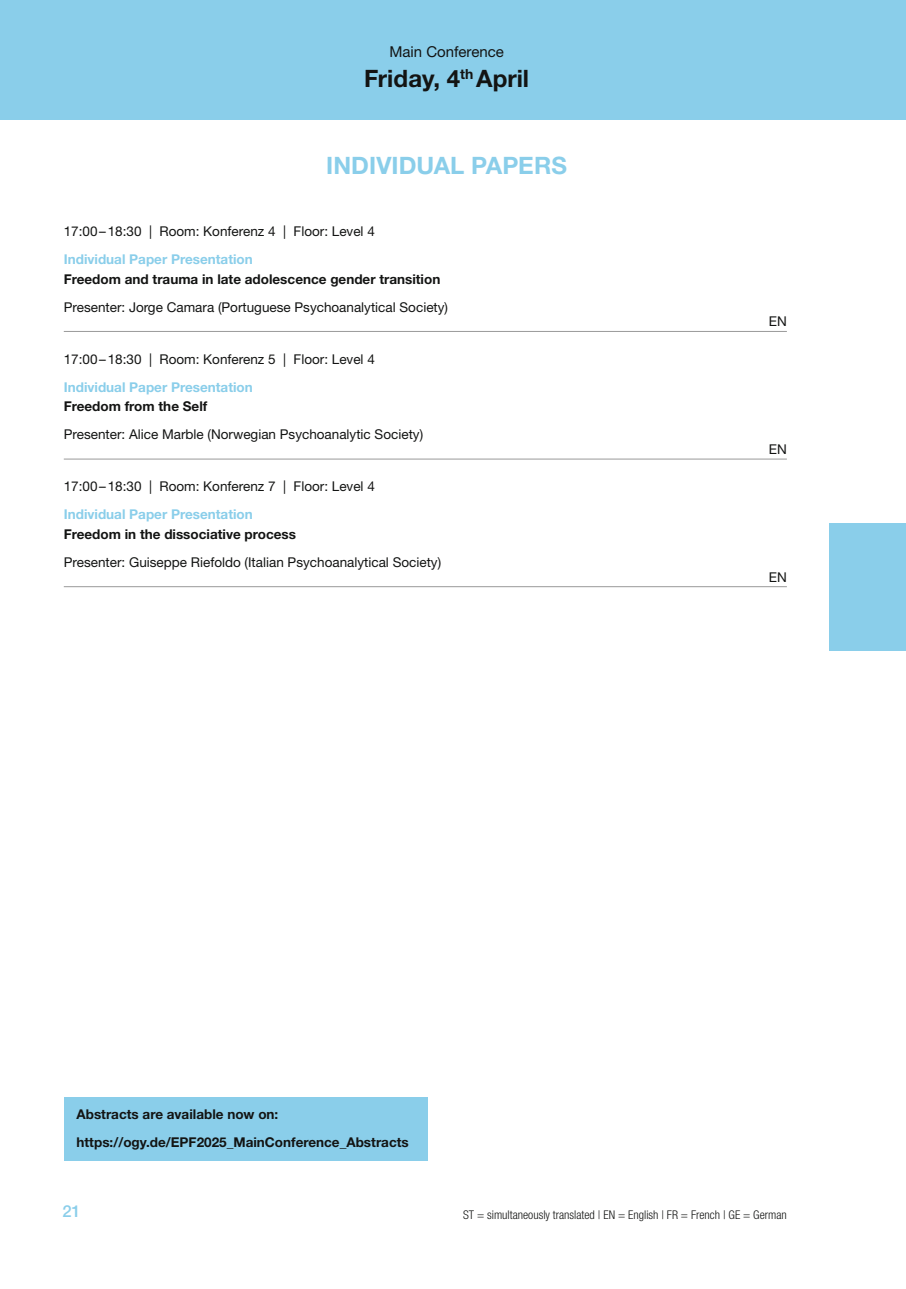
<style>
.page{position:relative;width:906px;height:1289px;background:#fff}
.page>*{position:absolute;margin:0;border:0;box-sizing:border-box;transform-origin:0 0}
.t1{font:700 24px "Helvetica Neue";letter-spacing:.005em;color:#8aceea}
.t2{font:700 24px "Helvetica Neue";color:#131413}
.t3{font:500 16.5px "Helvetica Neue";color:#8aceea}
.t4{font:15px "Helvetica Neue";color:#131413}
.t5{font:13.5px "Helvetica Neue";color:#131413}
.t6{font:700 13.5px/28px "Helvetica Neue";color:#131413}
.t7{font:700 13.5px "Helvetica Neue";color:#8aceea}
.t8{font:300 condensed 12px "Helvetica Neue";color:#131413}
</style>
<div class="page">
<div style="left:0;top:0;width:906px;height:119px;background:#8aceea"></div>
<div style="left:829px;top:523px;width:77px;height:128px;background:#8aceea"></div>
<div style="left:64px;top:1097px;width:363px;height:64px;background:#8aceea"></div>
<hr style="left:64px;top:331px;width:723px;height:1px;background:#999">
<hr style="left:64px;top:458px;width:723px;height:1px;background:#999">
<hr style="left:64px;top:586px;width:723px;height:1px;background:#999">
<p class="t4" style="left:389px;top:43px;width:116px">Main Conference</p>
<h1 class="t2" style="left:364px;top:64px;width:167px">Friday, 4<sup>th</sup> April</h1>
<h1 class="t1" style="left:326px;top:151px;width:242px">INDIVIDUAL PAPERS</h1>
<p class="t5" style="left:64px;top:223px;width:312px">17:00–18:30 | Room: Konferenz 4 | Floor: Level 4</p>
<p class="t7" style="left:64px;top:251px;width:190px">Individual Paper Presentation</p>
<p class="t6" style="left:64px;top:264px;width:378px">Freedom and trauma in late adolescence gender transition</p>
<p class="t5" style="left:64px;top:299px;width:386px">Presenter: Jorge Camara (Portuguese Psychoanalytical Society)</p>
<p class="t5" style="left:64px;top:351px;width:312px">17:00–18:30 | Room: Konferenz 5 | Floor: Level 4</p>
<p class="t7" style="left:64px;top:378px;width:190px">Individual Paper Presentation</p>
<p class="t6" style="left:64px;top:392px;width:145px">Freedom from the Self</p>
<p class="t5" style="left:64px;top:426px;width:361px">Presenter: Alice Marble (Norwegian Psychoanalytic Society)</p>
<p class="t5" style="left:64px;top:478px;width:312px">17:00–18:30 | Room: Konferenz 7 | Floor: Level 4</p>
<p class="t7" style="left:64px;top:506px;width:190px">Individual Paper Presentation</p>
<p class="t6" style="left:64px;top:519px;width:234px">Freedom in the dissociative process</p>
<p class="t5" style="left:64px;top:554px;width:379px">Presenter: Guiseppe Riefoldo (Italian Psychoanalytical Society)</p>
<p class="t6" style="left:77px;top:1099px;width:334px">Abstracts are available now on: https://ogy.de/EPF2025_MainConference_Abstracts</p>
<p class="t5" style="left:769px;top:313px;width:19px">EN</p>
<p class="t5" style="left:769px;top:441px;width:19px">EN</p>
<p class="t5" style="left:769px;top:568px;width:19px">EN</p>
<p class="t3" style="left:62px;top:1200px;width:20px">21</p>
<p class="t8" style="left:463px;top:1208px;width:325px">ST = simultaneously translated | EN = English | FR = French | GE = German</p>
</div>
